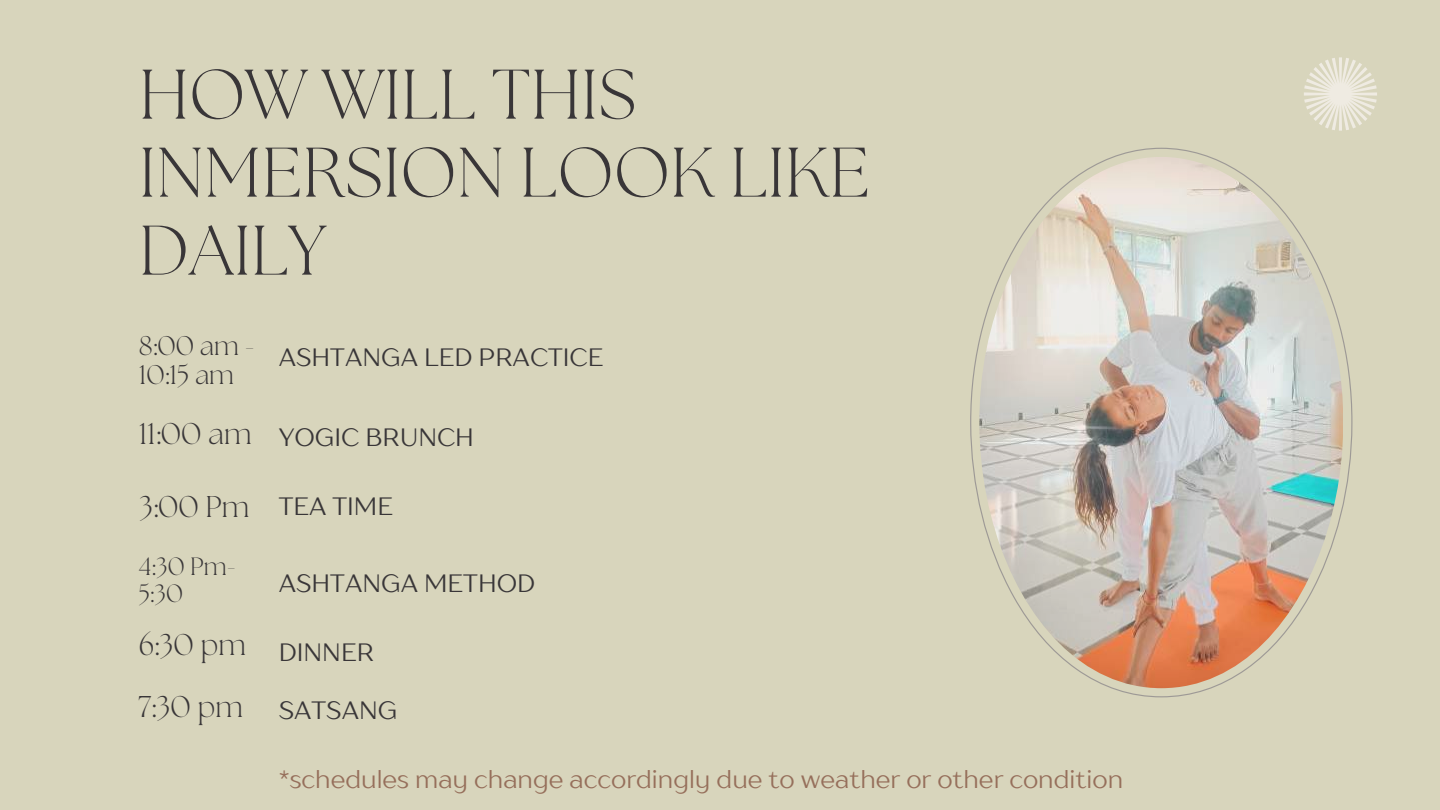
<style>
.page{position:relative;width:1440px;height:810px;background:#d8d5bc}
.page>*{position:absolute;margin:0;border:0;box-sizing:border-box;transform-origin:0 0}
.t1{font:300 70px/78px "The Seasons";color:#393638}
.t2{font:300 30px "The Seasons";color:#393638}
.t3{font:300 27px/29.2px "The Seasons";color:#393638}
.t4{font:25px "TT Drugs";color:#393638}
.t5{font:25px "TT Drugs";color:#966f5b}
.t6{font:300 25px/27px "The Seasons";color:#393638}
.s1{font-family:"The Seasons";font-weight:300;font-size:30px}
</style>
<div class="page">
<svg style="left:970px;top:148px;width:383px;height:549px"></svg>
<img style="left:979px;top:157px;width:364px;height:531px">
<svg style="left:1304px;top:57px;width:73px;height:74px"></svg>
<h1 class="t1" style="left:139px;top:61px;width:733px">HOW WILL THIS<br>INMERSION LOOK LIKE<br>DAILY</h1>
<p class="t3" style="left:139px;top:333px;width:117px">8:00 am -<br>10:15 am</p>
<p class="t4" style="left:279px;top:342px;width:326px">ASHTANGA LED PRACTICE</p>
<p class="t4" style="left:139px;top:422px;width:337px"><span class="s1">11:00 am</span> YOGIC BRUNCH</p>
<p class="t4" style="left:139px;top:491px;width:256px"><span class="s1">3:00 Pm</span> TEA TIME</p>
<p class="t6" style="left:139px;top:555px;width:99px">4:30 Pm-<br>5:30</p>
<p class="t2" style="left:139px;top:631px;width:109px">6:30 pm</p>
<p class="t4" style="left:279px;top:568px;width:258px">ASHTANGA METHOD</p>
<p class="t4" style="left:279px;top:637px;width:97px">DINNER</p>
<p class="t4" style="left:139px;top:694px;width:260px"><span class="s1">7:30 pm</span> SATSANG</p>
<p class="t5" style="left:279px;top:764px;width:846px">*schedules may change accordingly due to weather or other condition</p>
</div>
